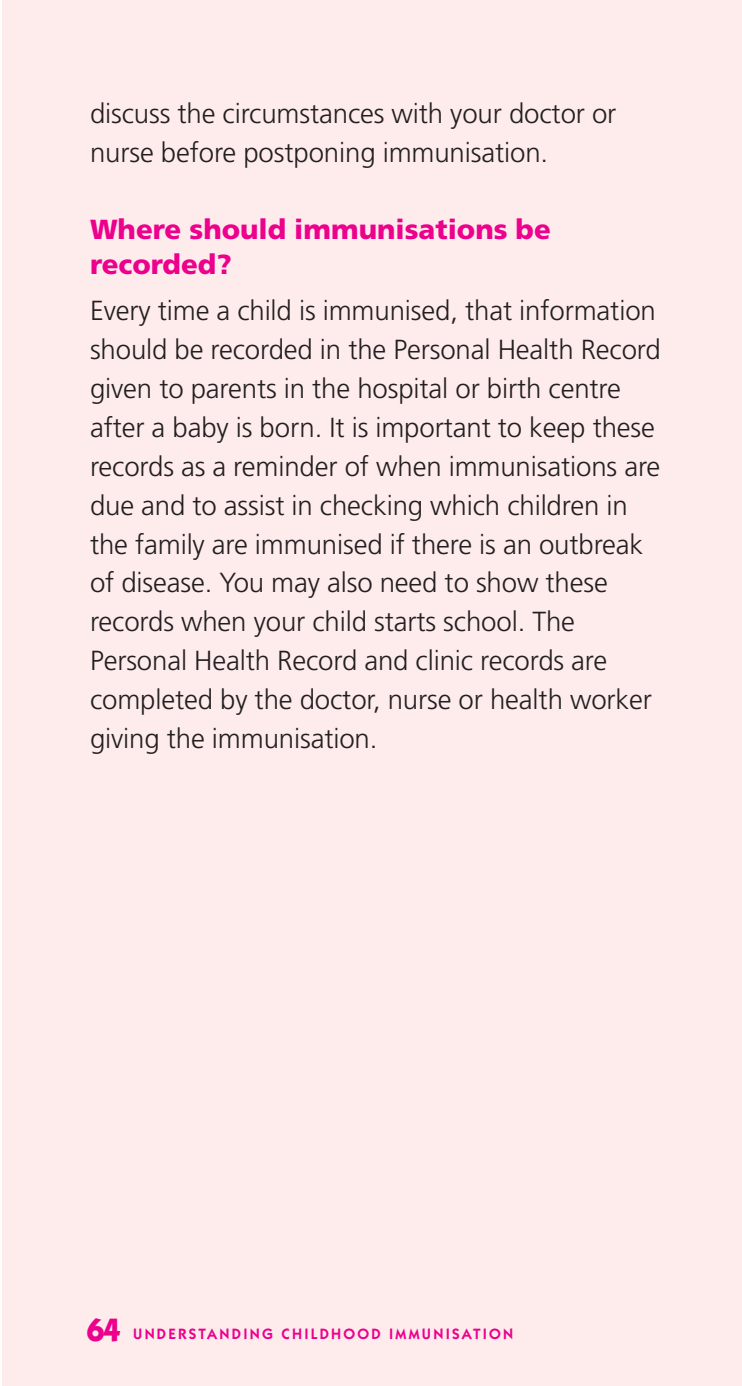
<style>
.page{position:relative;width:742px;height:1386px;background:#fff}
.page>*{position:absolute;margin:0;border:0;box-sizing:border-box;transform-origin:0 0}
.t1{font:300 27.65px/38.9px "Frutiger LT Std";letter-spacing:-.005em;color:#231f20}
.t2{font:900 27.65px/35.2px "Frutiger LT Std";color:#ec008c}
.t3{font:600 15.05px "Itc Kabel";letter-spacing:.15em;color:#ec008c}
.s1{font-weight:700;font-size:32.55px}
</style>
<div class="page">
<div style="left:2px;top:0;width:739px;height:1386px;background:#feeced"></div>
<p class="t1" style="left:90px;top:96px;width:528px">discuss the circumstances with your doctor or nurse before postponing immunisation.</p>
<p class="t2" style="left:90px;top:214px;width:462px">Where should immunisations be recorded?</p>
<p class="t1" style="left:90px;top:293px;width:572px">Every time a child is immunised, that information should be recorded in the Personal Health Record given to parents in the hospital or birth centre after a baby is born. It is important to keep these records as a reminder of when immunisations are due and to assist in checking which children in the family are immunised if there is an outbreak of disease. You may also need to show these records when your child starts school. The Personal Health Record and clinic records are completed by the doctor, nurse or health worker giving the immunisation.</p>
<p class="t3" style="left:86px;top:1328px;width:428px"><span class="s1">64</span> UNDERSTANDING CHILDHOOD IMMUNISATION</p>
</div>
